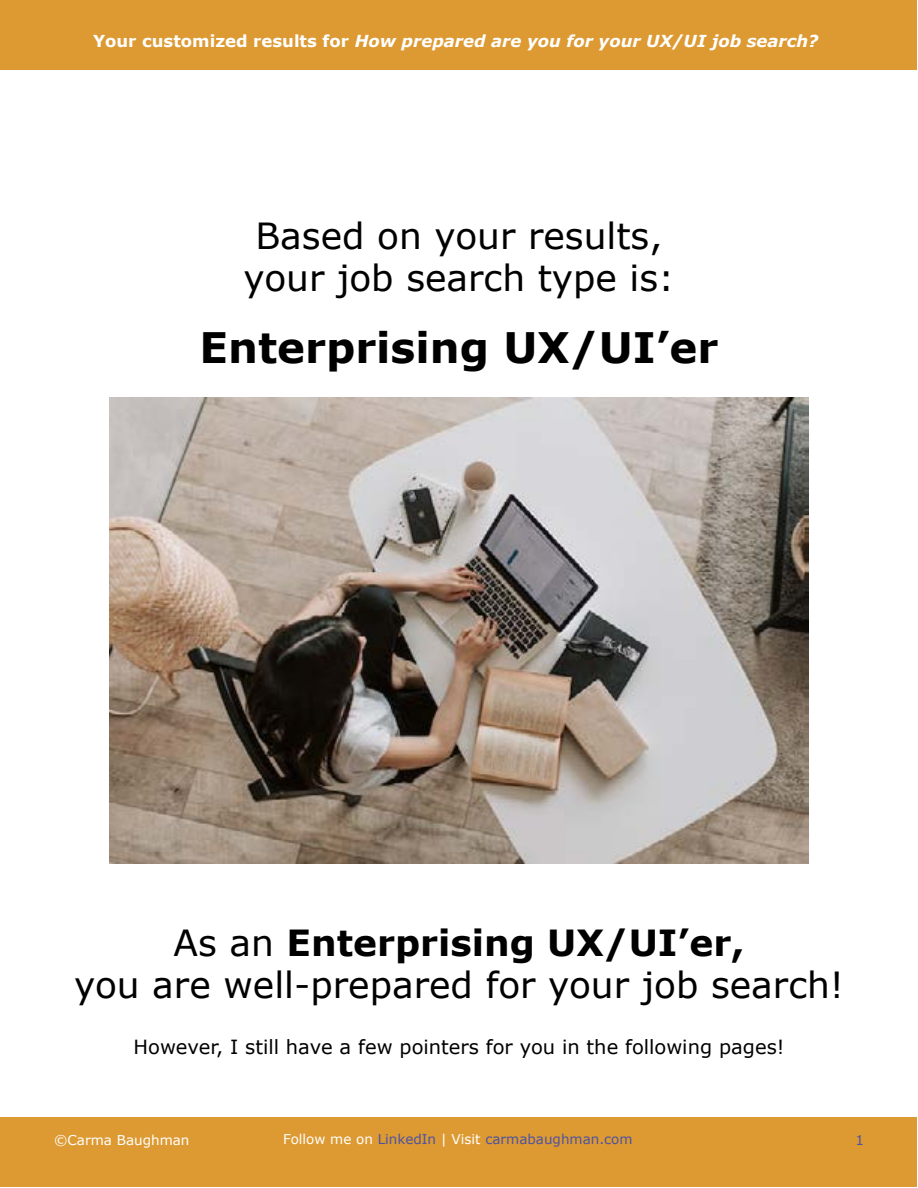
<style>
.page{position:relative;width:918px;height:1188px;background:#fff}
.page>*{position:absolute;margin:0;border:0;box-sizing:border-box;transform-origin:0 0}
.t1{font:700 42px "Verdana";color:#000}
.t2{font:36px/42px "Verdana";color:#000;text-align:center}
.t3{font:19.5px "Verdana";color:#000}
.t4{font:italic 700 16.5px "Verdana";color:#fff}
.t5{font:13.5px "Verdana";color:#4c52a3}
.t6{font:13.5px "Verdana";color:#fff}
.s1{font-style:normal}
.s2{font-weight:700}
.s3{color:#fff}
</style>
<div class="page">
<div style="left:1px;top:0;width:916px;height:69px;background:#dd9a32"></div>
<div style="left:1px;top:1117px;width:916px;height:70px;background:#dd9a32"></div>
<img style="left:109px;top:397px;width:700px;height:467px">
<p class="t4" style="left:93px;top:29px;width:727px"><span class="s1">Your customized results for</span> How prepared are you for your UX/UI job search?</p>
<p class="t2" style="left:243px;top:214px;width:433px">Based on your results, your job search type is:</p>
<p class="t1" style="left:200px;top:318px;width:520px">Enterprising UX/UI’er</p>
<p class="t2" style="left:74px;top:922px;width:772px">As an <span class="s2">Enterprising UX/UI’er,<br></span>you are well-prepared for your job search!</p>
<p class="t3" style="left:134px;top:1033px;width:652px">However, I still have a few pointers for you in the following pages!</p>
<p class="t5" style="left:283px;top:1130px;width:351px"><span class="s3">Follow me on</span> LinkedIn <span class="s3">| Visit</span> carmabaughman.com</p>
<p class="t6" style="left:54px;top:1131px;width:137px">©Carma Baughman</p>
<p class="t5" style="left:855px;top:1131px;width:10px">1</p>
</div>
